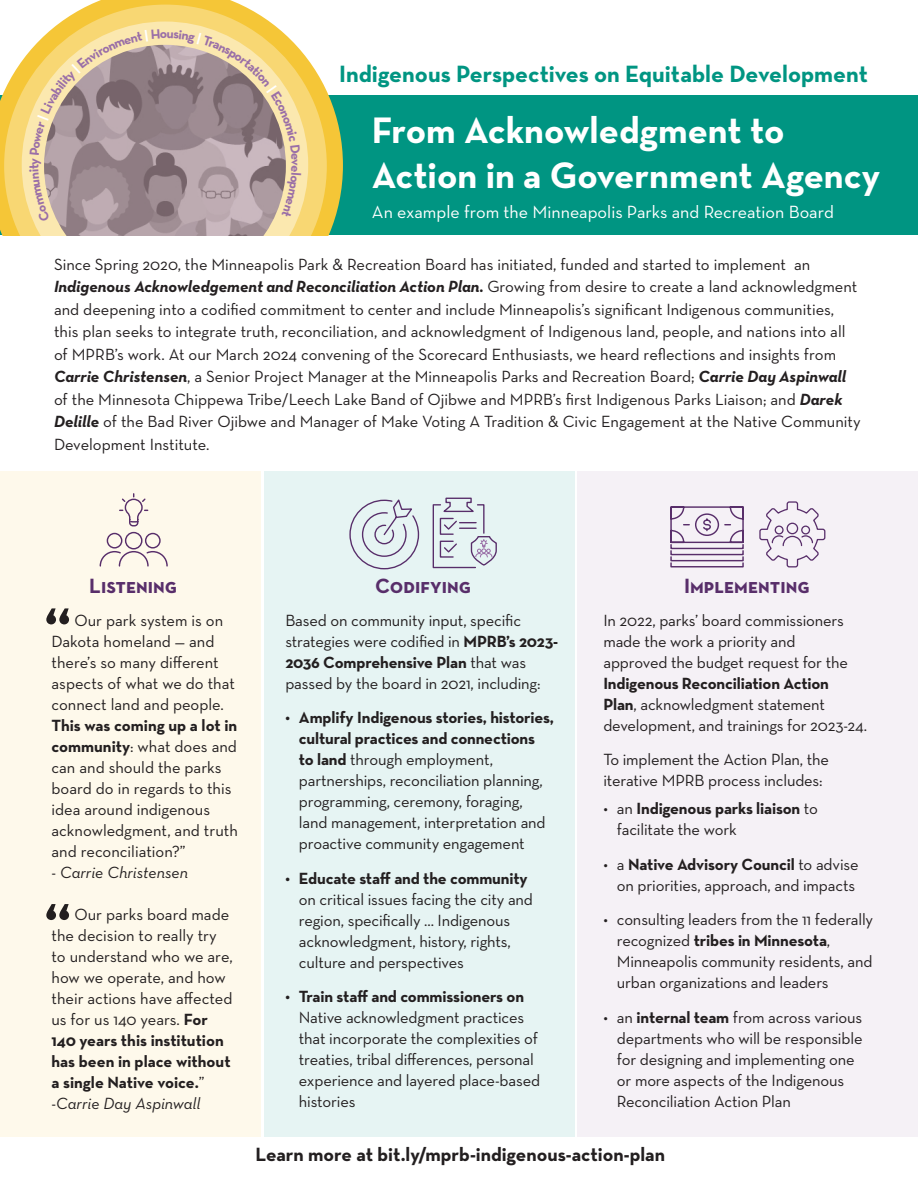
<style>
.page{position:relative;width:918px;height:1188px;background:#fff}
.page>*{position:absolute;margin:0;border:0;box-sizing:border-box;transform-origin:0 0}
.t1{font:60px "Neutra Text Bold SC";color:#231f20}
.t2{font:700 37.5px/45px "Neutra Text";color:#fff}
.t3{font:700 24px "Neutra Text";color:#009582}
.t4{font:21px "Neutra Text Bold SC";color:#582e6a}
.t5{font:700 19.5px "Neutra Text";color:#231f20}
.t6{font:18px "Neutra Text";color:#fff}
.t7{font:16.5px/21px "Neutra Text";letter-spacing:-.01em;color:#231f20}
.t8{font:italic 16.5px "Neutra Text";color:#231f20}
.s1{font-weight:700;font-style:italic}
.s2{font-weight:700}
.s3{font-style:normal}
.s4{font-style:italic}
</style>
<div class="page">
<div style="left:0;top:471px;width:260px;height:665px;background:#fef9eb"></div>
<div style="left:0;top:95px;width:918px;height:140px;background:#009582"></div>
<svg style="left:0;top:0;width:343px;height:236px"></svg>
<div style="left:4px;top:5px;width:323px;height:322px;background:#f8d773;border-radius:50%"></div>
<div style="left:22px;top:22px;width:286px;height:286px;background:#fbe8af;border-radius:50%"></div>
<img style="left:44px;top:45px;width:242px;height:242px;border-radius:121px">
<div style="left:0;top:237px;width:918px;height:124px;background:#fff"></div>
<div style="left:264px;top:471px;width:310px;height:665px;background:#e6f4f3"></div>
<div style="left:577px;top:471px;width:341px;height:665px;background:#f5f1f6"></div>
<svg style="left:99px;top:493px;width:69px;height:74px"></svg>
<svg style="left:349px;top:499px;width:71px;height:71px"></svg>
<svg style="left:432px;top:497px;width:65px;height:72px"></svg>
<svg style="left:670px;top:506px;width:74px;height:62px"></svg>
<svg style="left:759px;top:501px;width:67px;height:67px"></svg>
<svg style="left:29px;top:29px;width:272px;height:193px"></svg>
<p class="t3" style="left:339px;top:59px;width:530px">Indigenous Perspectives on Equitable Development</p>
<p class="t2" style="left:372px;top:107px;width:510px">From Acknowledgment to<br>Action in a Government Agency</p>
<p class="t6" style="left:372px;top:201px;width:464px">An example from the Minneapolis Parks and Recreation Board</p>
<p class="t7" style="left:54px;top:253px;width:808px;line-height:22.5px">Since Spring 2020, the Minneapolis Park &amp; Recreation Board has initiated, funded and started to implement an <span class="s1">Indigenous Acknowledgement and Reconciliation Action Plan.</span> Growing from desire to create a land acknowledgment and deepening into a codified commitment to center and include Minneapolis’s significant Indigenous communities, this plan seeks to integrate truth, reconciliation, and acknowledgment of Indigenous land, people, and nations into all of MPRB’s work. At our March 2024 convening of the Scorecard Enthusiasts, we heard reflections and insights from <span class="s1">Carrie Christensen</span>, a Senior Project Manager at the Minneapolis Parks and Recreation Board; <span class="s1">Carrie Day Aspinwall </span>of the Minnesota Chippewa Tribe/Leech Lake Band of Ojibwe and MPRB’s first Indigenous Parks Liaison; and <span class="s1">Darek Delille</span> of the Bad River Ojibwe and Manager of Make Voting A Tradition &amp; Civic Engagement at the Native Community Development Institute.</p>
<p class="t4" style="left:89px;top:573px;width:89px">Listening</p>
<p class="t4" style="left:375px;top:573px;width:97px">Codifying</p>
<p class="t4" style="left:684px;top:573px;width:127px">Implementing</p>
<p class="t1" style="left:44px;top:591px;width:29px">“</p>
<p class="t7" style="left:51px;top:609px;width:188px;text-indent:23px">Our park system is on<br>Dakota homeland — and there’s so many different aspects of what we do that connect land and people.<br><span class="s2">This was coming up a lot in community</span>: what does and can and should the parks board do in regards to this idea around indigenous acknowledgment, and truth and reconciliation?”</p>
<p class="t8" style="left:51px;top:862px;width:138px"><span class="s3">-</span> Carrie Christensen</p>
<p class="t7" style="left:51px;top:903px;width:183px;text-indent:23px">Our parks board made the decision to really try to understand who we are, how we operate, and how their actions have affected us for us 140 years. <span class="s2">For<br>140 years this institution has been in place without a single Native voice.</span>” -<span class="s4">Carrie Day Aspinwall</span></p>
<p class="t1" style="left:44px;top:887px;width:29px">“</p>
<p class="t7" style="left:285px;top:609px;width:274px">Based on community input, specific strategies were codified in <span class="s2">MPRB’s 2023- 2036 Comprehensive Plan</span> that was passed by the board in 2021, including:</p>
<p class="t7" style="left:299px;top:707px;width:257px;text-indent:-14px"><span class="s2">• Amplify Indigenous stories, histories, cultural practices and connections to land</span> through employment, partnerships, reconciliation planning, programming, ceremony, foraging, land management, interpretation and proactive community engagement</p>
<p class="t7" style="left:299px;top:867px;width:236px;text-indent:-14px"><span class="s2">• Educate staff and the community </span>on critical issues facing the city and region, specifically ... Indigenous acknowledgment, history, rights, culture and perspectives</p>
<p class="t7" style="left:299px;top:986px;width:243px;text-indent:-14px"><span class="s2">• Train staff and commissioners on<br></span>Native acknowledgment practices that incorporate the complexities of treaties, tribal differences, personal experience and layered place-based histories</p>
<p class="t5" style="left:256px;top:1143px;width:411px">Learn more at bit.ly/mprb-indigenous-action-plan</p>
<p class="t7" style="left:603px;top:609px;width:265px">In 2022, parks’ board commissioners made the work a priority and<br>approved the budget request for the <span class="s2">Indigenous Reconciliation Action<br>Plan</span>, acknowledgment statement development, and trainings for 2023-24.</p>
<p class="t7" style="left:603px;top:749px;width:227px">To implement the Action Plan, the iterative MPRB process includes:</p>
<p class="t7" style="left:617px;top:798px;width:203px;text-indent:-14px">• an <span class="s2">Indigenous parks liaison</span> to facilitate the work</p>
<p class="t7" style="left:603px;top:853px;width:257px;text-align:right">• a <span class="s2">Native Advisory Council</span> to advise on priorities, approach, and impacts</p>
<p class="t7" style="left:617px;top:909px;width:258px;text-indent:-13px">• consulting leaders from the 11 federally recognized <span class="s2">tribes in Minnesota</span>, Minneapolis community residents, and urban organizations and leaders</p>
<p class="t7" style="left:617px;top:1006px;width:247px;text-indent:-14px">• an <span class="s2">internal team</span> from across various departments who will be responsible for designing and implementing one or more aspects of the Indigenous Reconciliation Action Plan</p>
</div>
